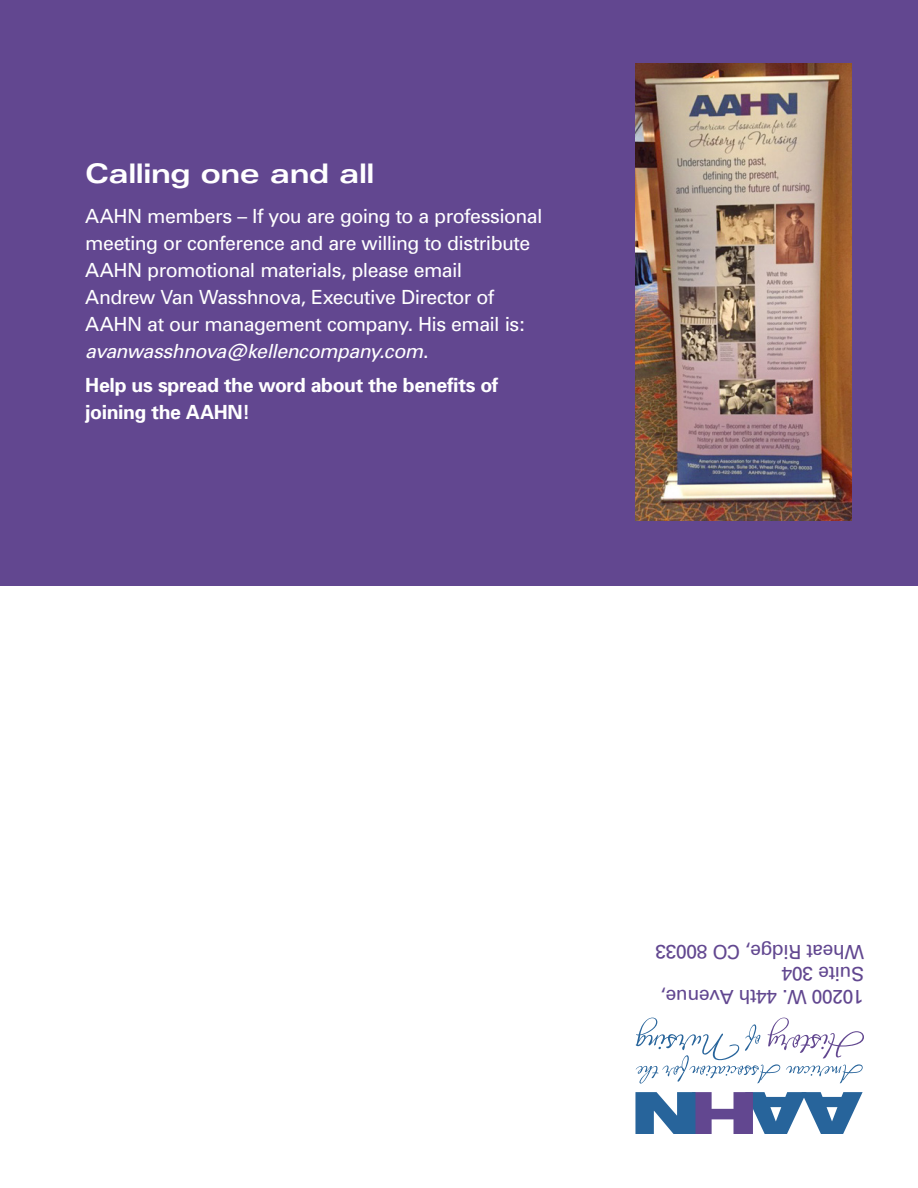
<style>
.page{position:relative;width:918px;height:1188px;background:#fff}
.page>*{position:absolute;margin:0;border:0;box-sizing:border-box;transform-origin:0 0}
.headline18{font:700 expanded 27px "Univers";letter-spacing:-.015em;color:#fff}
.headline_13{font:19.5px/27px "Univers";letter-spacing:-.03em;color:#fff}
.headline_13-2{font:700 19.5px/27px "Univers";letter-spacing:-.02em;color:#fff}
.headline_13-3{font:19.5px/22.5px "Univers";letter-spacing:-.025em;color:#624790}
.s1{font-style:italic}
</style>
<div class="page">
<div style="left:0;top:0;width:918px;height:586px;background:#624790"></div>
<img style="left:635px;top:64px;width:217px;height:456px">
<svg style="left:635px;top:1092px;width:228px;height:42px"></svg>
<svg style="left:636px;top:1018px;width:228px;height:66px"></svg>
<p class="headline18" style="left:85px;top:158px;width:291px">Calling one and all</p>
<p class="headline_13" style="left:85px;top:203px;width:459px">AAHN members – If you are going to a professional meeting or conference and are willing to distribute AAHN promotional materials, please email<br>Andrew Van Wasshnova, Executive Director of AAHN at our management company. His email is: <span class="s1">avanwasshnova@kellencompany.com</span>.</p>
<p class="headline_13-2" style="left:85px;top:371px;width:415px">Help us spread the word about the benefits of joining the AAHN!</p>
<p class="headline_13-3" style="left:864px;top:1008px;width:210px;rotate:-180deg">10200 W. 44th Avenue,<br>Suite 304<br>Wheat Ridge, CO 80033</p>
</div>
